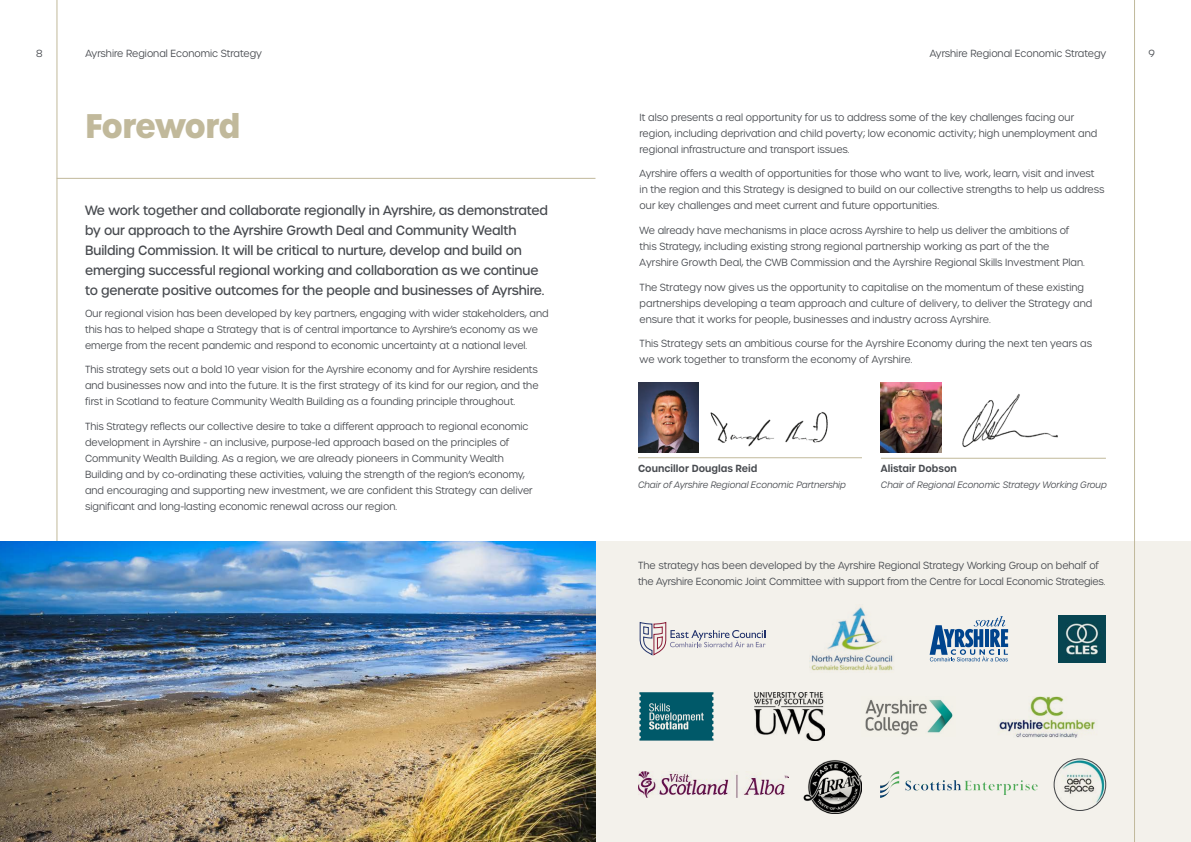
<style>
.page{position:relative;width:1191px;height:842px;background:#fff}
.page>*{position:absolute;margin:0;border:0;box-sizing:border-box;transform-origin:0 0}
.Big_heads_left{font:700 33px "Urbane";letter-spacing:-.035em;color:#c1b99b;scale:.95 1}
.Intro{font:500 13px/20px "Urbane";letter-spacing:-.01em;color:#474a4f;scale:.95 1}
.Body{font:300 10px/16px "Urbane";color:#474a4f;scale:.95 1}
.Body-2{font:600 10px "Urbane";color:#474a4f;scale:.95 1}
.Body-3{font:italic 300 9px "Urbane";color:#474a4f;scale:.95 1}
</style>
<div class="page">
<div style="left:596px;top:541px;width:595px;height:301px;background:#f3f1eb"></div>
<hr style="left:57px;top:0;width:1px;height:842px;background:#c1b99b">
<hr style="left:1134px;top:0;width:1px;height:842px;background:#c1b99b">
<hr style="left:57px;top:178px;width:538px;height:1px;background:#c1b99b">
<img style="left:0;top:541px;width:595px;height:301px">
<img style="left:638px;top:382px;width:61px;height:70px">
<img style="left:710px;top:412px;width:118px;height:35px">
<img style="left:881px;top:383px;width:60px;height:70px">
<svg style="left:639px;top:622px;width:126px;height:33px"></svg>
<img style="left:810px;top:607px;width:84px;height:64px">
<svg style="left:929px;top:616px;width:79px;height:45px"></svg>
<img style="left:1058px;top:615px;width:48px;height:47px">
<img style="left:639px;top:693px;width:74px;height:47px">
<img style="left:754px;top:693px;width:70px;height:47px">
<img style="left:865px;top:699px;width:88px;height:36px">
<img style="left:999px;top:696px;width:97px;height:41px">
<img style="left:638px;top:772px;width:150px;height:25px">
<img style="left:803px;top:760px;width:59px;height:54px">
<img style="left:881px;top:772px;width:156px;height:26px">
<img style="left:1054px;top:759px;width:51px;height:51px;border-radius:26px">
<div style="left:1054px;top:759px;width:52px;height:52px;border:1px solid #474a4f;border-radius:50%"></div>
<img style="left:941px;top:387px;width:117px;height:66px">
<hr style="left:638px;top:457px;width:224px;height:1px;background:#c1b99b">
<hr style="left:881px;top:458px;width:225px;height:1px;background:#c1b99b">
<p class="Body" style="left:36px;top:45px;width:8px">8</p>
<p class="Body" style="left:86px;top:45px;width:187px">Ayrshire Regional Economic Strategy</p>
<p class="Body" style="left:930px;top:45px;width:187px">Ayrshire Regional Economic Strategy</p>
<p class="Body" style="left:1148px;top:45px;width:8px">9</p>
<p class="Big_heads_left" style="left:85px;top:104px;width:165px">Foreword</p>
<p class="Intro" style="left:85px;top:200px;width:489px">We work together and collaborate regionally in Ayrshire, as demonstrated by our approach to the Ayrshire Growth Deal and Community Wealth Building Commission. It will be critical to nurture, develop and build on emerging successful regional working and collaboration as we continue to generate positive outcomes for the people and businesses of Ayrshire.</p>
<p class="Body" style="left:85px;top:305px;width:489px">Our regional vision has been developed by key partners, engaging with wider stakeholders, and this has to helped shape a Strategy that is of central importance to Ayrshire’s economy as we emerge from the recent pandemic and respond to economic uncertainty at a national level.</p>
<p class="Body" style="left:85px;top:362px;width:479px;text-align:justify">This strategy sets out a bold 10 year vision for the Ayrshire economy and for Ayrshire residents and businesses now and into the future. It is the first strategy of its kind for our region, and the first in Scotland to feature Community Wealth Building as a founding principle throughout.</p>
<p class="Body" style="left:85px;top:418px;width:473px">This Strategy reflects our collective desire to take a different approach to regional economic development in Ayrshire - an inclusive, purpose-led approach based on the principles of Community Wealth Building. As a region, we are already pioneers in Community Wealth Building and by co-ordinating these activities, valuing the strength of the region’s economy, and encouraging and supporting new investment, we are confident this Strategy can deliver significant and long-lasting economic renewal across our region.</p>
<p class="Body" style="left:639px;top:109px;width:483px">It also presents a real opportunity for us to address some of the key challenges facing our region, including deprivation and child poverty; low economic activity; high unemployment and regional infrastructure and transport issues.</p>
<p class="Body" style="left:639px;top:166px;width:491px">Ayrshire offers a wealth of opportunities for those who want to live, work, learn, visit and invest in the region and this Strategy is designed to build on our collective strengths to help us address our key challenges and meet current and future opportunities.</p>
<p class="Body" style="left:639px;top:222px;width:470px">We already have mechanisms in place across Ayrshire to help us deliver the ambitions of this Strategy, including existing strong regional partnership working as part of the the<br>Ayrshire Growth Deal, the CWB Commission and the Ayrshire Regional Skills Investment Plan.</p>
<p class="Body" style="left:639px;top:279px;width:478px">The Strategy now gives us the opportunity to capitalise on the momentum of these existing partnerships developing a team approach and culture of delivery, to deliver the Strategy and ensure that it works for people, businesses and industry across Ayrshire.</p>
<p class="Body" style="left:639px;top:335px;width:478px">This Strategy sets an ambitious course for the Ayrshire Economy during the next ten years as we work together to transform the economy of Ayrshire.</p>
<p class="Body-2" style="left:638px;top:461px;width:127px">Councillor Douglas Reid</p>
<p class="Body-3" style="left:638px;top:478px;width:220px">Chair of Ayrshire Regional Economic Partnership</p>
<p class="Body-2" style="left:881px;top:462px;width:81px">Alistair Dobson</p>
<p class="Body-3" style="left:881px;top:479px;width:239px">Chair of Regional Economic Strategy Working Group</p>
<p class="Body" style="left:638px;top:557px;width:493px">The strategy has been developed by the Ayrshire Regional Strategy Working Group on behalf of the Ayrshire Economic Joint Committee with support from the Centre for Local Economic Strategies.</p>
</div>
